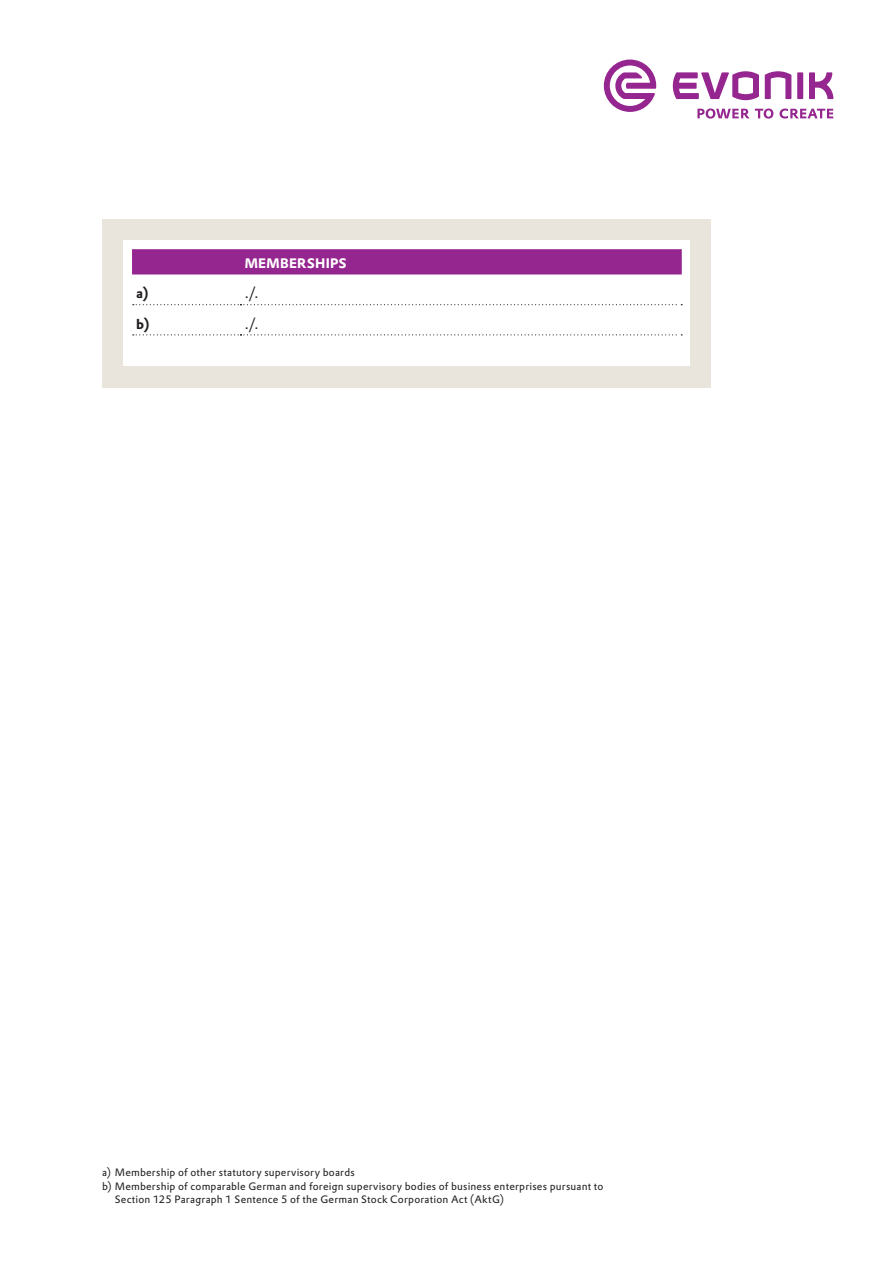
<style>
.page{position:relative;width:893px;height:1263px;background:#fff}
.page>*{position:absolute;margin:0;border:0;box-sizing:border-box;transform-origin:0 0}
.t1{font:700 13.5px "Evonik Prokyon";letter-spacing:.02em;color:#fff}
.t2{font:13.5px "Evonik Prokyon";color:#231f20}
.t3{font:700 13.5px "Evonik Prokyon";color:#231f20}
.t4{font:10.5px "Evonik Prokyon";letter-spacing:.02em;color:#231f20}
</style>
<div class="page">
<svg style="left:809px;top:72px;width:24px;height:27px"></svg>
<svg style="left:765px;top:71px;width:26px;height:28px"></svg>
<div style="left:797px;top:72px;width:6px;height:27px;background:#95268f"></div>
<svg style="left:673px;top:71px;width:86px;height:29px"></svg>
<svg style="left:604px;top:60px;width:52px;height:52px"></svg>
<svg style="left:697px;top:108px;width:76px;height:11px"></svg>
<svg style="left:780px;top:109px;width:53px;height:10px"></svg>
<div style="left:102px;top:219px;width:609px;height:169px;background:#e9e5dd"></div>
<div style="left:123px;top:241px;width:567px;height:125px;background:#fff"></div>
<svg style="left:132px;top:249px;width:550px;height:87px"></svg>
<p class="t1" style="left:245px;top:252px;width:103px">MEMBERSHIPS</p>
<p class="t3" style="left:136px;top:283px;width:14px">a)</p>
<p class="t2" style="left:245px;top:283px;width:15px">./.</p>
<p class="t3" style="left:136px;top:313px;width:15px">b)</p>
<p class="t2" style="left:245px;top:313px;width:15px">./.</p>
<p class="t4" style="left:102px;top:1164px;width:254px">a) Membership of other statutory supervisory boards</p>
<p class="t4" style="left:102px;top:1178px;width:503px">b) Membership of comparable German and foreign supervisory bodies of business enterprises pursuant to</p>
<p class="t4" style="left:115px;top:1192px;width:391px">Section 125 Paragraph 1 Sentence 5 of the German Stock Corporation Act (AktG)</p>
</div>
